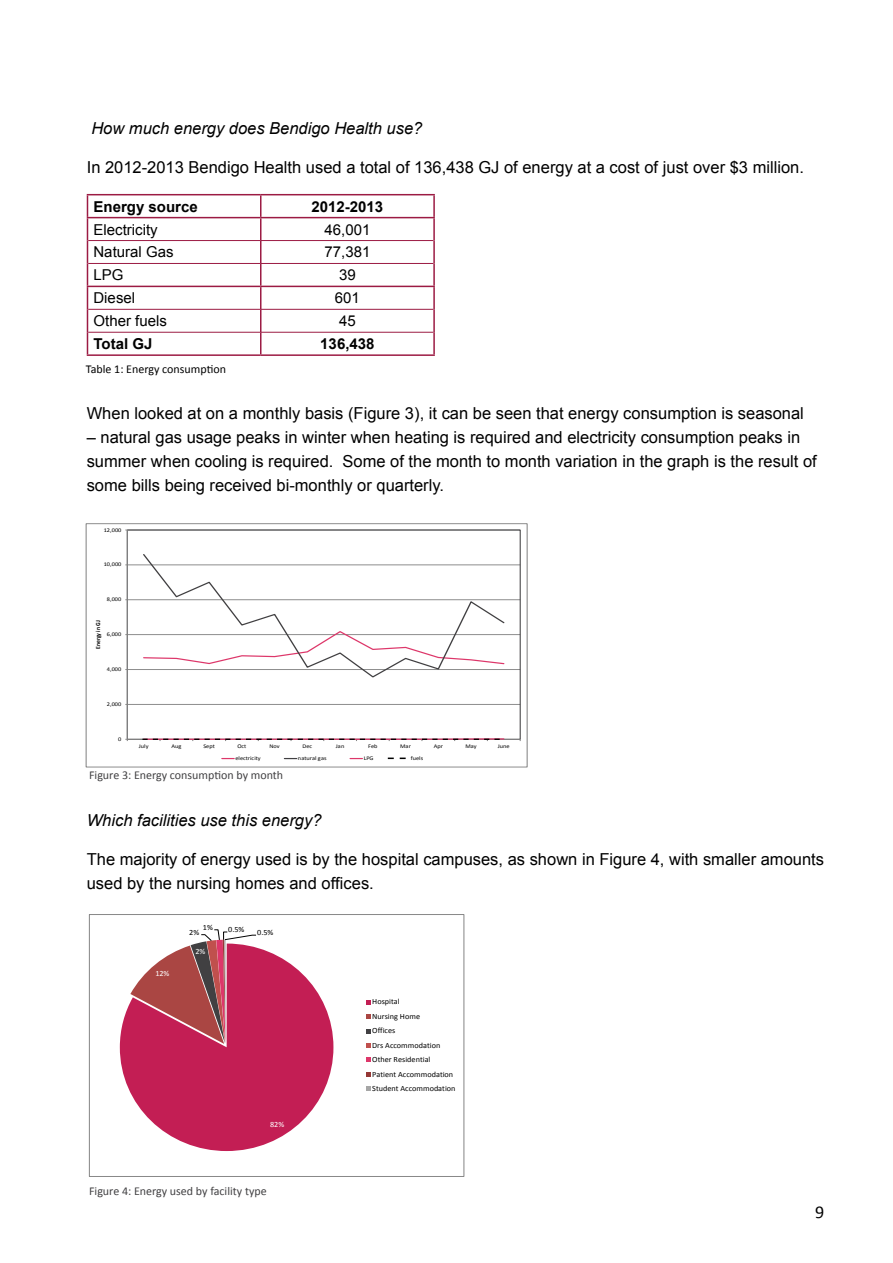
<style>
.page{position:relative;width:893px;height:1263px;background:#fff}
.page>*{position:absolute;margin:0;border:0;box-sizing:border-box;transform-origin:0 0}
.t1{font:18px "Calibri";color:#000}
.t2{font:16.5px/24px "Arial";color:#000}
.t3{font:italic 16.5px "Arial";color:#000}
.t4{font:15px "Arial";color:#000}
.t5{font:700 15px "Arial";color:#000}
.t6{font:12px "Calibri";color:#414042}
.t7{font:12px "Calibri";color:#000}
.t8{font:7.95px/14.4px "Calibri";letter-spacing:.005em;color:#000}
.t9{font:7.95px "Calibri";color:#fff}
.t10{font:700 6.3px "Calibri";color:#000;scale:.89 1}
.t11{font:5.7px "Calibri";color:#000;scale:1.12 1}
</style>
<div class="page">
<hr style="left:87px;top:194px;width:174px;height:1px;background:#9c1b43">
<hr style="left:261px;top:194px;width:174px;height:1px;background:#9c1b43">
<hr style="left:433px;top:195px;width:2px;height:22px;background:#9c1b43">
<hr style="left:87px;top:217px;width:174px;height:1px;background:#9c1b43">
<hr style="left:261px;top:217px;width:174px;height:1px;background:#9c1b43">
<hr style="left:433px;top:218px;width:2px;height:23px;background:#9c1b43">
<hr style="left:433px;top:241px;width:2px;height:22px;background:#9c1b43">
<hr style="left:433px;top:263px;width:2px;height:23px;background:#9c1b43">
<hr style="left:87px;top:286px;width:174px;height:1px;background:#9c1b43">
<hr style="left:261px;top:286px;width:174px;height:1px;background:#9c1b43">
<hr style="left:433px;top:287px;width:2px;height:22px;background:#9c1b43">
<hr style="left:433px;top:309px;width:2px;height:23px;background:#9c1b43">
<svg style="left:87px;top:195px;width:1px;height:159px"></svg>
<svg style="left:260px;top:195px;width:1px;height:159px"></svg>
<hr style="left:433px;top:332px;width:2px;height:22px;background:#9c1b43">
<hr style="left:87px;top:354px;width:174px;height:2px;background:#9c1b43">
<hr style="left:261px;top:354px;width:174px;height:2px;background:#9c1b43">
<hr style="left:88px;top:240px;width:173px;height:1px;background:#9c1b43">
<hr style="left:261px;top:240px;width:172px;height:1px;background:#9c1b43">
<hr style="left:88px;top:263px;width:173px;height:1px;background:#9c1b43">
<hr style="left:261px;top:263px;width:172px;height:1px;background:#9c1b43">
<hr style="left:88px;top:309px;width:173px;height:1px;background:#9c1b43">
<hr style="left:261px;top:309px;width:172px;height:1px;background:#9c1b43">
<hr style="left:88px;top:332px;width:173px;height:1px;background:#9c1b43">
<hr style="left:261px;top:332px;width:172px;height:1px;background:#9c1b43">
<hr style="left:127px;top:704px;width:393px;height:1px;background:#868686">
<hr style="left:127px;top:669px;width:393px;height:1px;background:#868686">
<hr style="left:127px;top:634px;width:393px;height:1px;background:#868686">
<hr style="left:127px;top:599px;width:393px;height:1px;background:#868686">
<hr style="left:127px;top:565px;width:393px;height:1px;background:#868686">
<hr style="left:127px;top:530px;width:1px;height:209px;background:#868686">
<hr style="left:127px;top:739px;width:393px;height:1px;background:#868686">
<svg style="left:142px;top:554px;width:364px;height:124px"></svg>
<svg style="left:222px;top:758px;width:12px;height:1px"></svg>
<svg style="left:284px;top:758px;width:13px;height:1px"></svg>
<svg style="left:350px;top:758px;width:12px;height:1px"></svg>
<div style="left:86px;top:523px;width:441px;height:244px;border:1px solid #868686"></div>
<svg style="left:142px;top:738px;width:363px;height:3px"></svg>
<svg style="left:388px;top:757px;width:18px;height:2px"></svg>
<svg style="left:120px;top:929px;width:213px;height:222px"></svg>
<svg style="left:366px;top:1000px;width:4px;height:4px"></svg>
<svg style="left:366px;top:1014px;width:4px;height:5px"></svg>
<svg style="left:366px;top:1029px;width:4px;height:4px"></svg>
<svg style="left:366px;top:1043px;width:4px;height:5px"></svg>
<svg style="left:366px;top:1058px;width:4px;height:4px"></svg>
<svg style="left:366px;top:1072px;width:4px;height:4px"></svg>
<svg style="left:366px;top:1087px;width:4px;height:4px"></svg>
<div style="left:89px;top:914px;width:375px;height:263px;border:1px solid #868686"></div>
<p class="t3" style="left:91px;top:117px;width:333px">How much energy does Bendigo Health use?</p>
<p class="t2" style="left:87px;top:155px;width:719px">In 2012-2013 Bendigo Health used a total of 136,438 GJ of energy at a cost of just over $3 million.</p>
<p class="t5" style="left:93px;top:196px;width:106px">Energy source</p>
<p class="t5" style="left:312px;top:196px;width:73px">2012-2013</p>
<p class="t4" style="left:93px;top:219px;width:66px">Electricity</p>
<p class="t4" style="left:324px;top:219px;width:47px">46,001</p>
<p class="t4" style="left:93px;top:242px;width:82px">Natural Gas</p>
<p class="t4" style="left:324px;top:242px;width:47px">77,381</p>
<p class="t4" style="left:93px;top:265px;width:32px">LPG</p>
<p class="t4" style="left:339px;top:265px;width:18px">39</p>
<p class="t4" style="left:93px;top:288px;width:43px">Diesel</p>
<p class="t4" style="left:335px;top:288px;width:27px">601</p>
<p class="t4" style="left:93px;top:311px;width:75px">Other fuels</p>
<p class="t4" style="left:339px;top:311px;width:18px">45</p>
<p class="t5" style="left:93px;top:334px;width:60px">Total GJ</p>
<p class="t5" style="left:320px;top:334px;width:56px">136,438</p>
<p class="t7" style="left:86px;top:361px;width:142px">Table 1: Energy consumption</p>
<p class="t2" style="left:87px;top:401px;width:719px">When looked at on a monthly basis (Figure 3), it can be seen that energy consumption is seasonal</p>
<p class="t2" style="left:87px;top:425px;width:731px">– natural gas usage peaks in winter when heating is required and electricity consumption peaks in summer when cooling is required. Some of the month to month variation in the graph is the result of some bills being received bi-monthly or quarterly.</p>
<p class="t11" style="left:104px;top:526px;width:17px">12,000</p>
<p class="t11" style="left:104px;top:561px;width:17px">10,000</p>
<p class="t11" style="left:107px;top:596px;width:14px">8,000</p>
<p class="t10" style="left:94px;top:649px;width:33px;rotate:-90deg">Energy in GJ</p>
<p class="t11" style="left:107px;top:631px;width:14px">6,000</p>
<p class="t11" style="left:107px;top:666px;width:14px">4,000</p>
<p class="t11" style="left:107px;top:700px;width:14px">2,000</p>
<p class="t11" style="left:118px;top:735px;width:4px">0</p>
<p class="t11" style="left:139px;top:743px;width:10px">July</p>
<p class="t11" style="left:171px;top:743px;width:10px">Aug</p>
<p class="t11" style="left:203px;top:743px;width:12px">Sept</p>
<p class="t11" style="left:237px;top:743px;width:10px">Oct</p>
<p class="t11" style="left:269px;top:743px;width:11px">Nov</p>
<p class="t11" style="left:302px;top:743px;width:10px">Dec</p>
<p class="t11" style="left:336px;top:743px;width:9px">Jan</p>
<p class="t11" style="left:368px;top:743px;width:10px">Feb</p>
<p class="t11" style="left:400px;top:743px;width:11px">Mar</p>
<p class="t11" style="left:434px;top:743px;width:10px">Apr</p>
<p class="t11" style="left:465px;top:743px;width:12px">May</p>
<p class="t11" style="left:498px;top:743px;width:12px">June</p>
<p class="t11" style="left:235px;top:755px;width:24px">electricity</p>
<p class="t11" style="left:298px;top:755px;width:27px">natural gas</p>
<p class="t11" style="left:364px;top:755px;width:10px">LPG</p>
<p class="t11" style="left:411px;top:755px;width:13px">fuels</p>
<p class="t6" style="left:89px;top:767px;width:196px">Figure 3: Energy consumption by month</p>
<p class="t3" style="left:87px;top:809px;width:236px">Which facilities use this energy?</p>
<p class="t2" style="left:87px;top:847px;width:739px">The majority of energy used is by the hospital campuses, as shown in Figure 4, with smaller amounts used by the nursing homes and offices.</p>
<p class="t9" style="left:155px;top:968px;width:16px">12%</p>
<p class="t8" style="left:203px;top:920px;width:12px">1%</p>
<p class="t8" style="left:228px;top:922px;width:18px">0.5%</p>
<p class="t8" style="left:189px;top:925px;width:12px">2%</p>
<p class="t9" style="left:195px;top:947px;width:12px">2%</p>
<p class="t8" style="left:257px;top:925px;width:18px">0.5%</p>
<p class="t9" style="left:270px;top:1119px;width:16px">82%</p>
<p class="t6" style="left:89px;top:1183px;width:179px">Figure 4: Energy used by facility type</p>
<p class="t8" style="left:372px;top:994px;width:85px">Hospital<br>Nursing Home<br>Offices<br>Drs Accommodation<br>Other Residential<br>Patient Accommodation<br>Student Accommodation</p>
<p class="t1" style="left:815px;top:1201px;width:11px">9</p>
</div>
